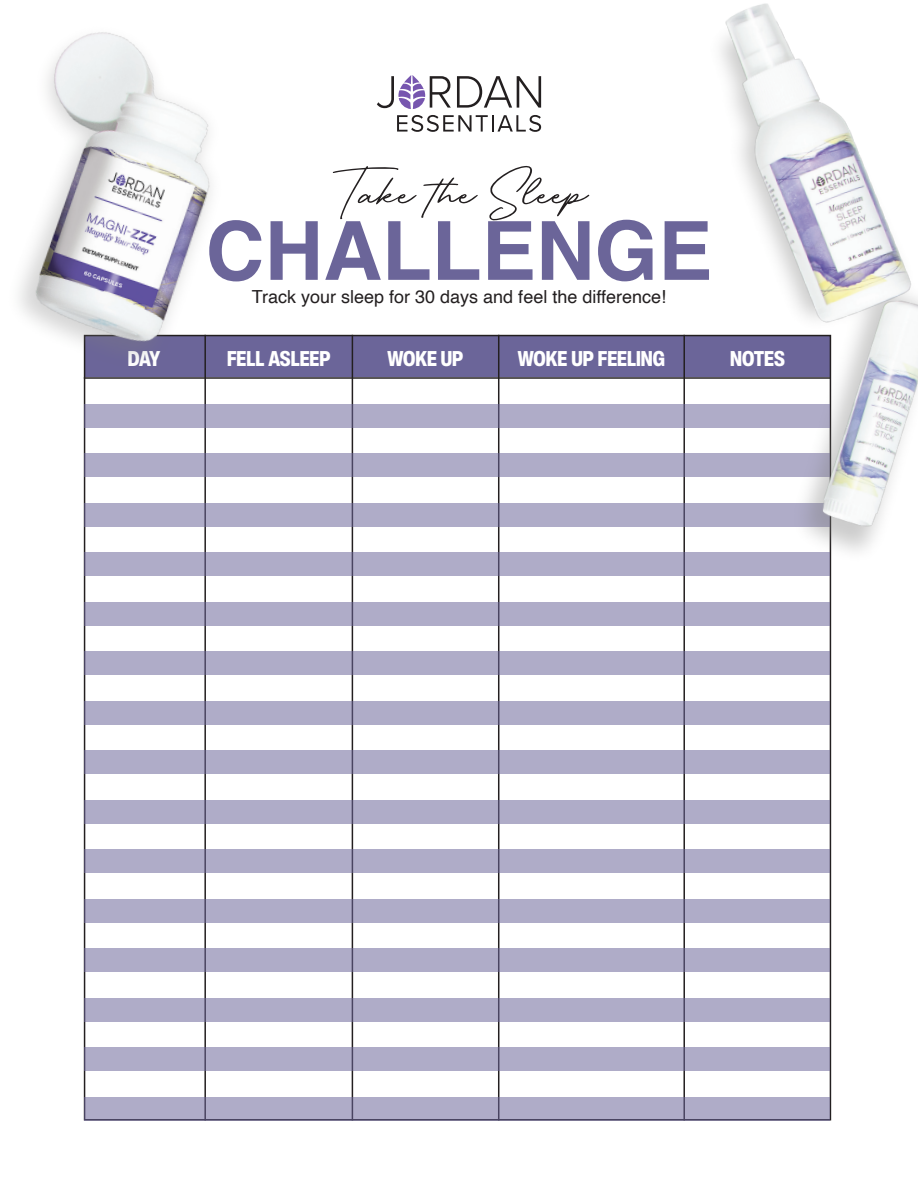
<style>
.page{position:relative;width:918px;height:1188px;background:#fff}
.page>*{position:absolute;margin:0;border:0;box-sizing:border-box;transform-origin:0 0}
.t1{font:700 81.45px "Helvetica";color:#6b6599}
.t2{font:74.85px "Retro Signature";color:#231f20}
.t3{font:800 condensed 21px "Helvetica Now Display";color:#fff}
.t4{font:18px "Helvetica";color:#231f20}
</style>
<div class="page">
<div style="left:85px;top:336px;width:745px;height:41px;background:#6b6599"></div>
<svg style="left:377px;top:75px;width:74px;height:34px"></svg>
<svg style="left:457px;top:76px;width:84px;height:32px"></svg>
<svg style="left:397px;top:115px;width:144px;height:17px"></svg>
<hr style="left:204px;top:335px;width:2px;height:785px;background:#231f20">
<hr style="left:352px;top:335px;width:1px;height:785px;background:#231f20">
<hr style="left:498px;top:335px;width:1px;height:785px;background:#231f20">
<hr style="left:683px;top:335px;width:2px;height:785px;background:#231f20">
<hr style="left:84px;top:377px;width:746px;height:2px;background:#231f20">
<div style="left:84px;top:404px;width:746px;height:24px;background:#afacc8"></div>
<div style="left:84px;top:602px;width:746px;height:24px;background:#afacc8"></div>
<div style="left:84px;top:800px;width:746px;height:24px;background:#afacc8"></div>
<div style="left:84px;top:998px;width:746px;height:24px;background:#afacc8"></div>
<div style="left:84px;top:503px;width:746px;height:24px;background:#afacc8"></div>
<div style="left:84px;top:701px;width:746px;height:24px;background:#afacc8"></div>
<div style="left:84px;top:899px;width:746px;height:24px;background:#afacc8"></div>
<div style="left:84px;top:1097px;width:746px;height:23px;background:#afacc8"></div>
<div style="left:84px;top:453px;width:746px;height:24px;background:#afacc8"></div>
<div style="left:84px;top:651px;width:746px;height:24px;background:#afacc8"></div>
<div style="left:84px;top:849px;width:746px;height:24px;background:#afacc8"></div>
<div style="left:84px;top:1047px;width:746px;height:24px;background:#afacc8"></div>
<div style="left:84px;top:552px;width:746px;height:24px;background:#afacc8"></div>
<div style="left:84px;top:750px;width:746px;height:24px;background:#afacc8"></div>
<div style="left:84px;top:948px;width:746px;height:24px;background:#afacc8"></div>
<img style="left:19px;top:32px;width:264px;height:376px">
<img style="left:676px;top:3px;width:242px;height:591px">
<p class="t2" style="left:331px;top:149px;width:257px">Take the Sleep</p>
<p class="t1" style="left:206px;top:201px;width:508px">CHALLENGE</p>
<p class="t4" style="left:252px;top:283px;width:416px">Track your sleep for 30 days and feel the difference!</p>
<p class="t3" style="left:128px;top:344px;width:34px">DAY</p>
<p class="t3" style="left:227px;top:344px;width:105px">FELL ASLEEP</p>
<p class="t3" style="left:387px;top:344px;width:78px">WOKE UP</p>
<p class="t3" style="left:518px;top:344px;width:149px">WOKE UP FEELING</p>
<p class="t3" style="left:730px;top:344px;width:56px">NOTES</p>
</div>
